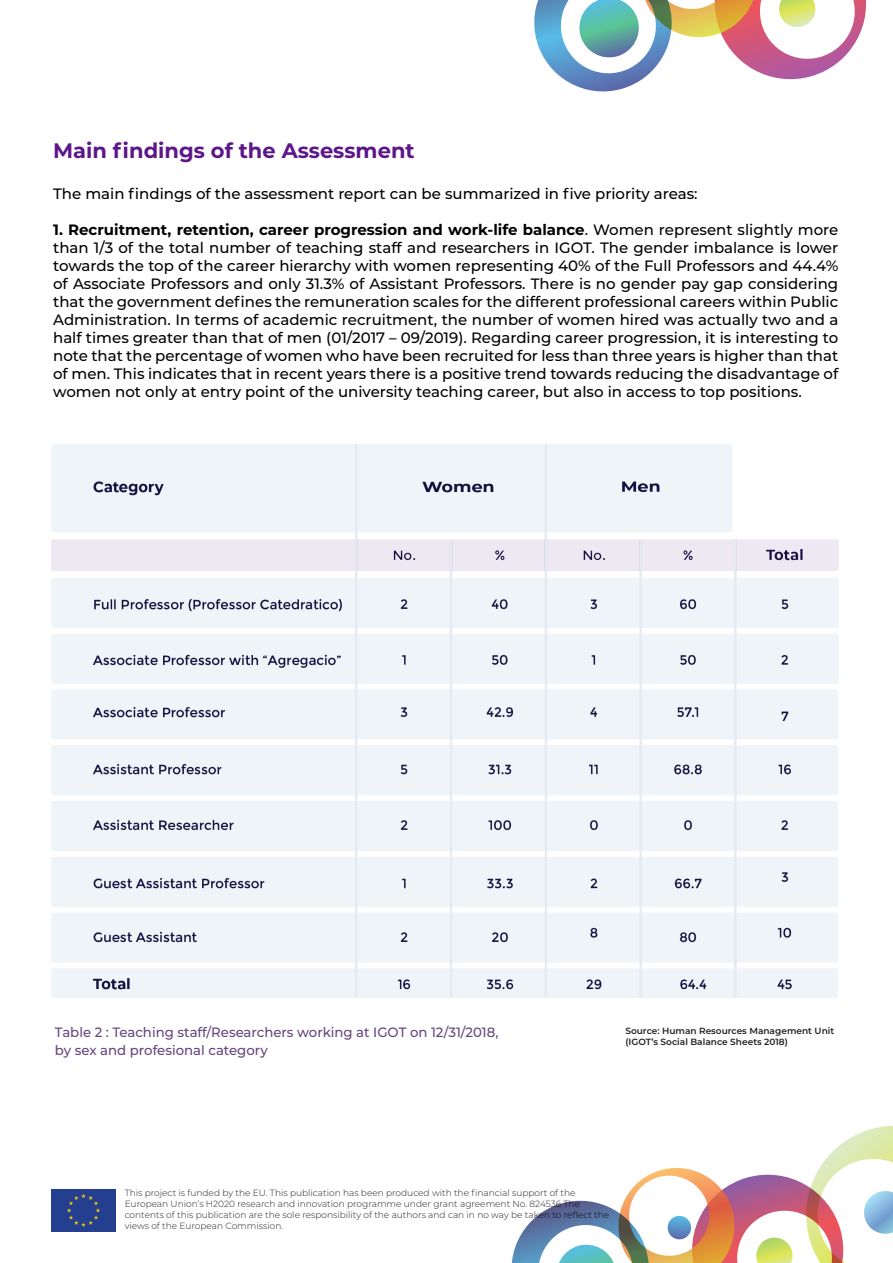
<style>
.page{position:relative;width:893px;height:1263px;background:#fff}
.page>*{position:absolute;margin:0;border:0;box-sizing:border-box;transform-origin:0 0}
.t1{font:700 21px "Montserrat";color:#5c168a}
.t2{font:500 15px/18px "Montserrat";color:#000;text-align:justify}
.t3{font:500 13.5px/18px "Montserrat";color:#65457c}
.t4{font:300 9px/10.8px "Montserrat";color:#231f20}
.t5{font:600 9px/10.8px "Montserrat";color:#231f20}
.s1{font-weight:700}
</style>
<div class="page">
<div style="left:52px;top:1189px;width:63px;height:42px;background:#243e90"></div>
<svg style="left:534px;top:0;width:332px;height:91px"></svg>
<svg style="left:511px;top:1126px;width:382px;height:137px"></svg>
<img style="left:52px;top:444px;width:786px;height:553px">
<h1 class="t1" style="left:53px;top:135px;width:363px">Main findings of the Assessment</h1>
<p class="t2" style="left:53px;top:184px;width:646px">The main findings of the assessment report can be summarized in five priority areas:</p>
<p class="t2" style="left:53px;top:220px;width:787px"><span class="s1">1. Recruitment, retention, career progression and work-life balance</span>. Women represent slightly more than 1/3 of the total number of teaching staff and researchers in IGOT. The gender imbalance is lower towards the top of the career hierarchy with women representing 40% of the Full Professors and 44.4% of Associate Professors and only 31.3% of Assistant Professors. There is no gender pay gap considering that the government defines the remuneration scales for the different professional careers within Public Administration. In terms of academic recruitment, the number of women hired was actually two and a half times greater than that of men (01/2017 – 09/2019). Regarding career progression, it is interesting to note that the percentage of women who have been recruited for less than three years is higher than that of men. This indicates that in recent years there is a positive trend towards reducing the disadvantage of women not only at entry point of the university teaching career, but also in access to top positions.</p>
<p class="t3" style="left:55px;top:1022px;width:445px">Table 2 : Teaching staff/Researchers working at IGOT on 12/31/2018, by sex and profesional category</p>
<p class="t5" style="left:625px;top:1025px;width:210px">Source: Human Resources Management Unit (IGOT’s Social Balance Sheets 2018)</p>
<p class="t4" style="left:125px;top:1187px;width:486px">This project is funded by the EU. This publication has been produced with the financial support of the European Union’s H2020 research and innovation programme under grant agreement No. 824536 The contents of this publication are the sole responsibility of the authors and can in no way be taken to reflect the views of the European Commission.</p>
</div>
